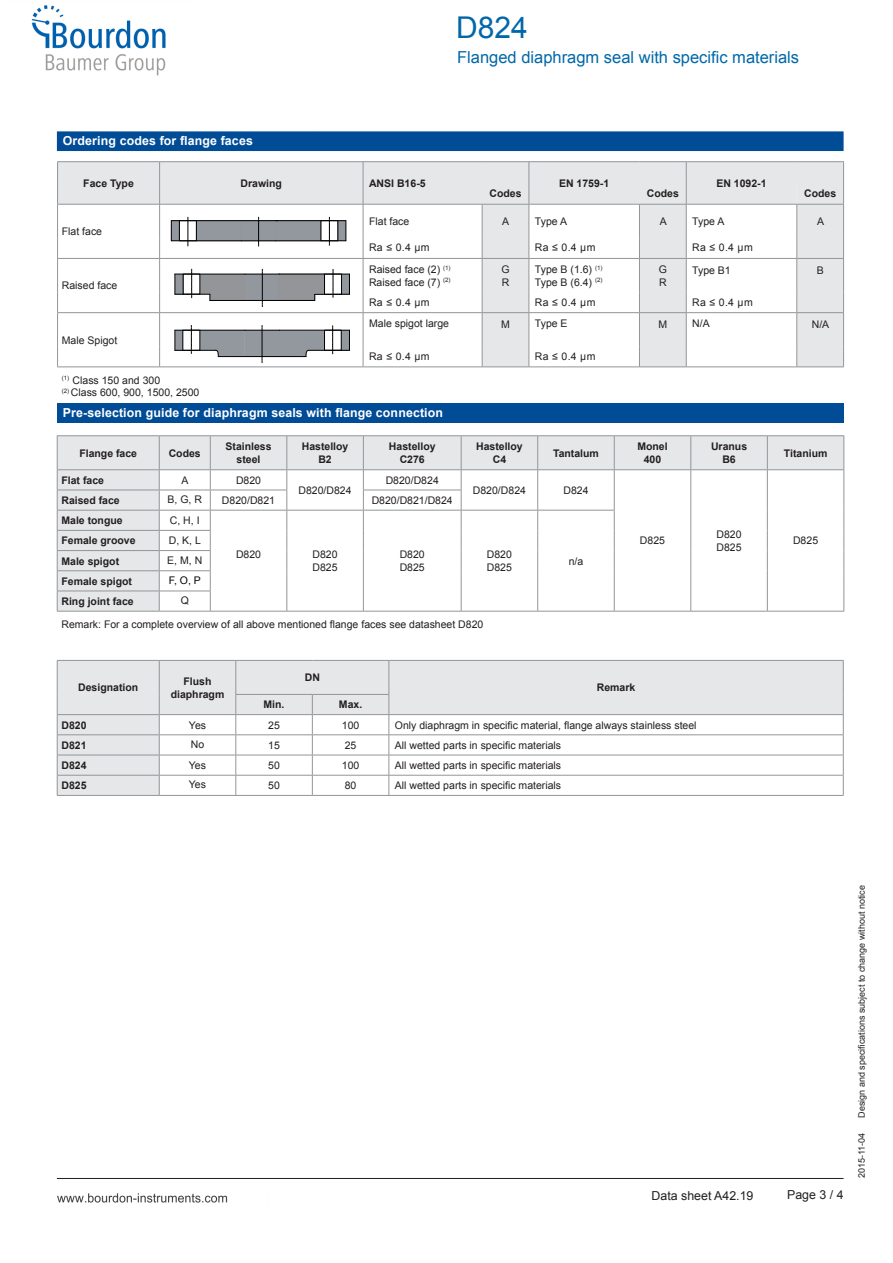
<style>
.page{position:relative;width:893px;height:1263px;background:#fff}
.page>*{position:absolute;margin:0;border:0;box-sizing:border-box;transform-origin:0 0}
.t1{font:30px "Arial";color:#0068a9}
.t2{font:16.5px "Arial";color:#0068a9}
.t3{font:700 12.3px "Arial";letter-spacing:.01em;color:#fff}
.t4{font:12.3px "Arial";color:#231f20}
.t5{font:10.5px/12.6px "Arial";color:#231f20}
.t6{font:700 10.5px/12.6px "Arial";color:#231f20;text-align:center}
.t7{font:10.5px "Arial";color:#040503}
.t8{font:9px "Arial";color:#231f20}
</style>
<div class="page">
<img style="left:31px;top:5px;width:814px;height:1198px">
<p class="t1" style="left:456px;top:8px;width:73px">D824</p>
<p class="t2" style="left:457px;top:46px;width:344px">Flanged diaphragm seal with specific materials</p>
<p class="t3" style="left:63px;top:133px;width:191px">Ordering codes for flange faces</p>
<p class="t6" style="left:83px;top:177px;width:52px">Face Type</p>
<p class="t6" style="left:241px;top:177px;width:43px">Drawing</p>
<p class="t6" style="left:369px;top:177px;width:58px">ANSI B16-5</p>
<p class="t6" style="left:559px;top:177px;width:52px">EN 1759-1</p>
<p class="t6" style="left:716px;top:177px;width:52px">EN 1092-1</p>
<p class="t6" style="left:489px;top:188px;width:34px">Codes</p>
<p class="t6" style="left:647px;top:188px;width:34px">Codes</p>
<p class="t6" style="left:804px;top:187px;width:34px">Codes</p>
<p class="t5" style="left:62px;top:225px;width:42px">Flat face</p>
<p class="t5" style="left:369px;top:215px;width:42px">Flat face</p>
<p class="t5" style="left:502px;top:215px;width:9px">A</p>
<p class="t5" style="left:535px;top:215px;width:34px">Type A</p>
<p class="t5" style="left:660px;top:215px;width:9px">A</p>
<p class="t5" style="left:692px;top:215px;width:34px">Type A</p>
<p class="t5" style="left:817px;top:215px;width:9px">A</p>
<p class="t5" style="left:369px;top:242px;width:62px">Ra ≤ 0.4 µm</p>
<p class="t5" style="left:535px;top:242px;width:62px">Ra ≤ 0.4 µm</p>
<p class="t5" style="left:692px;top:241px;width:62px">Ra ≤ 0.4 µm</p>
<p class="t5" style="left:62px;top:279px;width:57px">Raised face</p>
<p class="t5" style="left:62px;top:334px;width:57px">Male Spigot</p>
<p class="t5" style="left:369px;top:263px;width:83px">Raised face (2) <sup>(1)<br></sup>Raised face (7) <sup>(2)</sup></p>
<p class="t5" style="left:501px;top:263px;width:10px">G<br>R</p>
<p class="t5" style="left:535px;top:263px;width:69px">Type B (1.6) <sup>(1)<br></sup>Type B (6.4) <sup>(2)</sup></p>
<p class="t5" style="left:659px;top:263px;width:10px">G<br>R</p>
<p class="t5" style="left:692px;top:264px;width:40px">Type B1</p>
<p class="t5" style="left:817px;top:264px;width:9px">B</p>
<p class="t5" style="left:369px;top:296px;width:62px">Ra ≤ 0.4 µm</p>
<p class="t5" style="left:535px;top:296px;width:62px">Ra ≤ 0.4 µm</p>
<p class="t5" style="left:692px;top:296px;width:62px">Ra ≤ 0.4 µm</p>
<p class="t5" style="left:369px;top:317px;width:81px">Male spigot large</p>
<p class="t5" style="left:501px;top:318px;width:10px">M</p>
<p class="t5" style="left:535px;top:318px;width:34px">Type E</p>
<p class="t5" style="left:658px;top:318px;width:10px">M</p>
<p class="t5" style="left:692px;top:318px;width:19px">N/A</p>
<p class="t5" style="left:812px;top:318px;width:19px">N/A</p>
<p class="t5" style="left:369px;top:350px;width:62px">Ra ≤ 0.4 µm</p>
<p class="t5" style="left:535px;top:350px;width:62px">Ra ≤ 0.4 µm</p>
<p class="t5" style="left:62px;top:374px;width:139px"><sup>(1)</sup> Class 150 and 300<br><sup>(2)</sup> Class 600, 900, 1500, 2500</p>
<p class="t3" style="left:63px;top:405px;width:382px">Pre-selection guide for diaphragm seals with flange connection</p>
<p class="t6" style="left:79px;top:447px;width:59px">Flange face</p>
<p class="t6" style="left:169px;top:447px;width:34px">Codes</p>
<p class="t6" style="left:225px;top:441px;width:48px">Stainless steel</p>
<p class="t6" style="left:302px;top:441px;width:48px">Hastelloy<br>B2</p>
<p class="t6" style="left:389px;top:441px;width:48px">Hastelloy<br>C276</p>
<p class="t6" style="left:476px;top:441px;width:48px">Hastelloy<br>C4</p>
<p class="t6" style="left:553px;top:447px;width:47px">Tantalum</p>
<p class="t6" style="left:637px;top:441px;width:32px">Monel<br>400</p>
<p class="t6" style="left:711px;top:441px;width:38px">Uranus<br>B6</p>
<p class="t6" style="left:784px;top:447px;width:45px">Titanium</p>
<p class="t6" style="left:61px;top:474px;width:44px">Flat face</p>
<p class="t5" style="left:182px;top:474px;width:9px">A</p>
<p class="t5" style="left:236px;top:474px;width:27px">D820</p>
<p class="t5" style="left:299px;top:484px;width:55px">D820/D824</p>
<p class="t5" style="left:386px;top:474px;width:55px">D820/D824</p>
<p class="t5" style="left:473px;top:484px;width:55px">D820/D824</p>
<p class="t5" style="left:563px;top:484px;width:27px">D824</p>
<p class="t6" style="left:61px;top:494px;width:60px">Raised face</p>
<p class="t5" style="left:168px;top:493px;width:36px">B, G, R</p>
<p class="t5" style="left:222px;top:494px;width:55px">D820/D821</p>
<p class="t5" style="left:372px;top:494px;width:83px">D820/D821/D824</p>
<p class="t6" style="left:61px;top:514px;width:63px">Male tongue</p>
<p class="t5" style="left:170px;top:514px;width:31px">C, H, I</p>
<p class="t5" style="left:236px;top:548px;width:27px">D820</p>
<p class="t5" style="left:313px;top:548px;width:27px">D820<br>D825</p>
<p class="t5" style="left:400px;top:548px;width:27px">D820<br>D825</p>
<p class="t5" style="left:487px;top:548px;width:27px">D820<br>D825</p>
<p class="t5" style="left:569px;top:555px;width:16px">n/a</p>
<p class="t5" style="left:640px;top:534px;width:27px">D825</p>
<p class="t5" style="left:716px;top:528px;width:27px">D820<br>D825</p>
<p class="t5" style="left:793px;top:534px;width:27px">D825</p>
<p class="t6" style="left:61px;top:535px;width:76px">Female groove</p>
<p class="t5" style="left:169px;top:534px;width:34px">D, K, L</p>
<p class="t6" style="left:61px;top:555px;width:59px">Male spigot</p>
<p class="t5" style="left:167px;top:554px;width:37px">E, M, N</p>
<p class="t6" style="left:61px;top:575px;width:72px">Female spigot</p>
<p class="t7" style="left:169px;top:573px;width:34px">F, O, P</p>
<p class="t6" style="left:61px;top:595px;width:74px">Ring joint face</p>
<p class="t5" style="left:181px;top:594px;width:10px">Q</p>
<p class="t5" style="left:61px;top:618px;width:423px">Remark: For a complete overview of all above mentioned flange faces see datasheet D820</p>
<p class="t6" style="left:78px;top:682px;width:62px">Designation</p>
<p class="t6" style="left:171px;top:675px;width:55px">Flush diaphragm</p>
<p class="t6" style="left:305px;top:672px;width:17px">DN</p>
<p class="t6" style="left:264px;top:699px;width:22px">Min.</p>
<p class="t6" style="left:339px;top:699px;width:25px">Max.</p>
<p class="t6" style="left:597px;top:682px;width:40px">Remark</p>
<p class="t6" style="left:61px;top:719px;width:27px">D820</p>
<p class="t5" style="left:189px;top:719px;width:19px">Yes</p>
<p class="t5" style="left:268px;top:719px;width:13px">25</p>
<p class="t5" style="left:342px;top:719px;width:19px">100</p>
<p class="t5" style="left:395px;top:719px;width:303px">Only diaphragm in specific material, flange always stainless steel</p>
<p class="t6" style="left:61px;top:739px;width:27px">D821</p>
<p class="t5" style="left:191px;top:738px;width:15px">No</p>
<p class="t5" style="left:268px;top:739px;width:13px">15</p>
<p class="t5" style="left:345px;top:739px;width:13px">25</p>
<p class="t5" style="left:395px;top:739px;width:168px">All wetted parts in specific materials</p>
<p class="t6" style="left:61px;top:759px;width:27px">D824</p>
<p class="t5" style="left:189px;top:759px;width:19px">Yes</p>
<p class="t5" style="left:268px;top:759px;width:13px">50</p>
<p class="t5" style="left:342px;top:759px;width:19px">100</p>
<p class="t5" style="left:395px;top:759px;width:168px">All wetted parts in specific materials</p>
<p class="t6" style="left:61px;top:779px;width:27px">D825</p>
<p class="t5" style="left:189px;top:778px;width:19px">Yes</p>
<p class="t5" style="left:268px;top:779px;width:13px">50</p>
<p class="t5" style="left:345px;top:779px;width:13px">80</p>
<p class="t5" style="left:395px;top:779px;width:168px">All wetted parts in specific materials</p>
<p class="t4" style="left:652px;top:1187px;width:103px">Data sheet A42.19</p>
<p class="t4" style="left:787px;top:1187px;width:58px">Page 3 / 4</p>
<p class="t8" style="left:856px;top:1118px;width:234px;rotate:-90deg">Design and specifications subject to change without notice</p>
<p class="t8" style="left:856px;top:1178px;width:47px;rotate:-90deg">2015-11-04</p>
</div>
